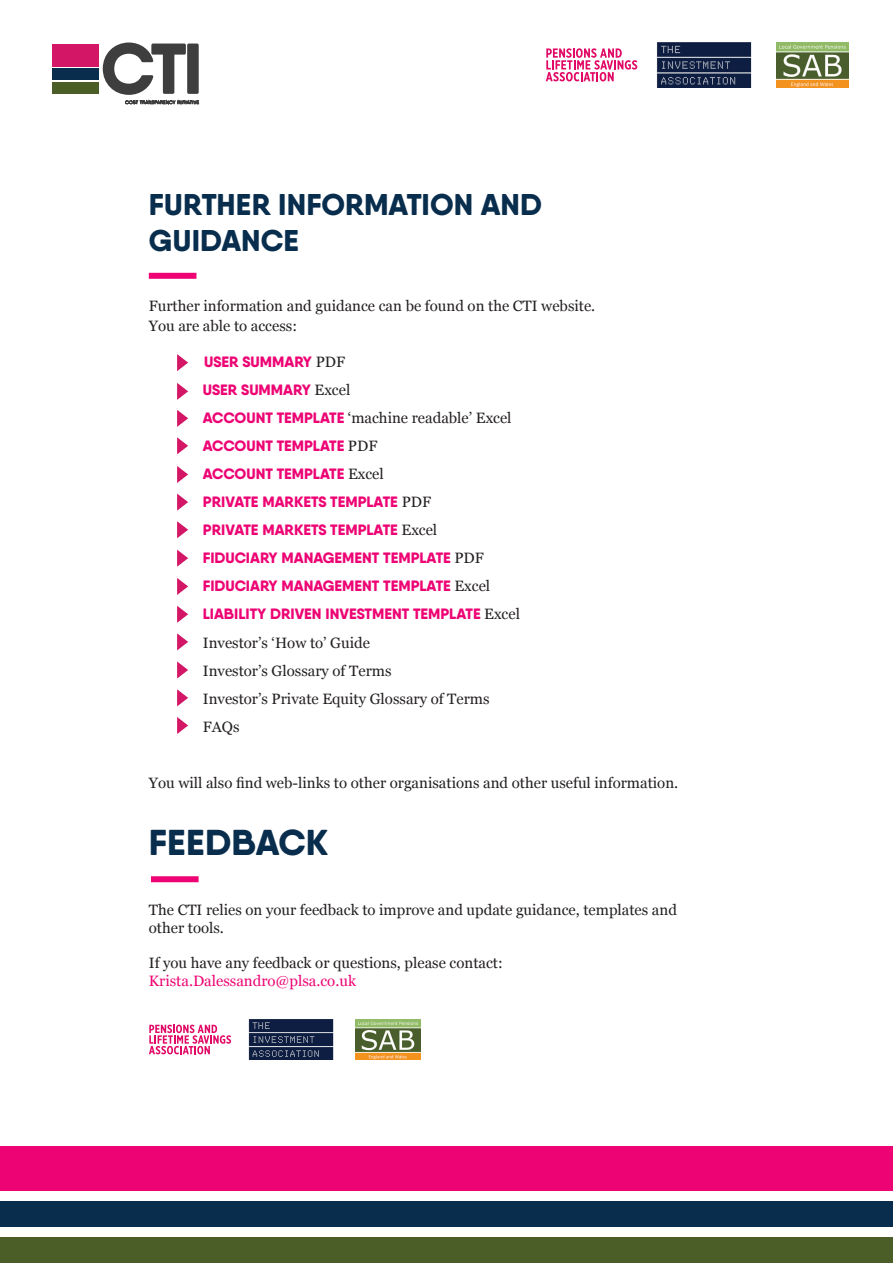
<style>
.page{position:relative;width:893px;height:1263px;background:#fff}
.page>*{position:absolute;margin:0;border:0;box-sizing:border-box;transform-origin:0 0}
.t1{font:800 36px "Qanelas Soft DEMO";letter-spacing:.005em;color:#082d4d}
.t2{font:800 30px "Qanelas Soft DEMO";letter-spacing:.005em;color:#082d4d}
.t3{font:15px/18px "Georgia";color:#231f20}
.t4{font:800 15px "Qanelas Soft DEMO";color:#ed0373}
.s1{font-family:"Georgia";font-weight:400;color:#231f20}
.s2{font-family:"Qanelas Soft DEMO";font-weight:800;color:#ed0373}
.s3{color:#ed0373}
</style>
<div class="page">
<div style="left:52px;top:44px;width:47px;height:23px;background:#d31666"></div>
<div style="left:52px;top:69px;width:47px;height:11px;background:#082d4d"></div>
<div style="left:52px;top:82px;width:47px;height:12px;background:#4c5e28"></div>
<svg style="left:103px;top:43px;width:96px;height:62px"></svg>
<svg style="left:546px;top:48px;width:91px;height:33px"></svg>
<img style="left:776px;top:42px;width:73px;height:46px">
<img style="left:656px;top:42px;width:95px;height:46px">
<div style="left:151px;top:876px;width:48px;height:6px;background:#ed0373"></div>
<svg style="left:177px;top:354px;width:11px;height:17px"></svg>
<svg style="left:177px;top:383px;width:11px;height:17px"></svg>
<svg style="left:177px;top:410px;width:11px;height:17px"></svg>
<svg style="left:177px;top:437px;width:11px;height:17px"></svg>
<svg style="left:177px;top:466px;width:11px;height:17px"></svg>
<svg style="left:177px;top:494px;width:11px;height:17px"></svg>
<svg style="left:177px;top:521px;width:11px;height:17px"></svg>
<svg style="left:177px;top:550px;width:11px;height:17px"></svg>
<svg style="left:177px;top:578px;width:11px;height:17px"></svg>
<svg style="left:177px;top:606px;width:11px;height:17px"></svg>
<svg style="left:177px;top:633px;width:11px;height:17px"></svg>
<div style="left:149px;top:273px;width:47px;height:6px;background:#ed0373"></div>
<svg style="left:149px;top:1024px;width:82px;height:30px"></svg>
<img style="left:356px;top:1019px;width:65px;height:41px">
<img style="left:248px;top:1019px;width:85px;height:41px">
<div style="left:0;top:1201px;width:893px;height:26px;background:#082d4d"></div>
<div style="left:0;top:1237px;width:893px;height:26px;background:#4c5e28"></div>
<div style="left:0;top:1147px;width:893px;height:44px;background:#ed0373"></div>
<svg style="left:177px;top:661px;width:11px;height:17px"></svg>
<svg style="left:177px;top:689px;width:11px;height:17px"></svg>
<svg style="left:177px;top:717px;width:11px;height:17px"></svg>
<p class="t2" style="left:149px;top:191px;width:395px">FURTHER INFORMATION AND</p>
<p class="t2" style="left:149px;top:227px;width:151px">GUIDANCE</p>
<p class="t3" style="left:149px;top:297px;width:448px">Further information and guidance can be found on the CTI website.</p>
<p class="t3" style="left:149px;top:316px;width:150px">You are able to access:</p>
<p class="t4" style="left:204px;top:355px;width:142px">USER SUMMARY <span class="s1">PDF</span></p>
<p class="t4" style="left:203px;top:383px;width:149px">USER SUMMARY <span class="s1">Excel</span></p>
<p class="t3" style="left:203px;top:409px;width:310px"><span class="s2">ACCOUNT TEMPLATE</span> ‘machine readable’ Excel</p>
<p class="t4" style="left:203px;top:439px;width:176px">ACCOUNT TEMPLATE <span class="s1">PDF</span></p>
<p class="t4" style="left:203px;top:467px;width:182px">ACCOUNT TEMPLATE <span class="s1">Excel</span></p>
<p class="t4" style="left:203px;top:495px;width:230px">PRIVATE MARKETS TEMPLATE <span class="s1">PDF</span></p>
<p class="t4" style="left:203px;top:523px;width:236px">PRIVATE MARKETS TEMPLATE <span class="s1">Excel</span></p>
<p class="t4" style="left:203px;top:551px;width:282px">FIDUCIARY MANAGEMENT TEMPLATE <span class="s1">PDF</span></p>
<p class="t4" style="left:203px;top:579px;width:289px">FIDUCIARY MANAGEMENT TEMPLATE <span class="s1">Excel</span></p>
<p class="t4" style="left:203px;top:607px;width:319px">LIABILITY DRIVEN INVESTMENT TEMPLATE <span class="s1">Excel</span></p>
<p class="t3" style="left:203px;top:633px;width:169px">Investor’s ‘How to’ Guide</p>
<p class="t3" style="left:203px;top:661px;width:190px">Investor’s Glossary of Terms</p>
<p class="t3" style="left:203px;top:689px;width:288px">Investor’s Private Equity Glossary of Terms</p>
<p class="t3" style="left:203px;top:717px;width:38px">FAQs</p>
<p class="t3" style="left:149px;top:773px;width:531px">You will also find web-links to other organisations and other useful information.</p>
<p class="t1" style="left:149px;top:826px;width:181px">FEEDBACK</p>
<p class="t3" style="left:149px;top:900px;width:530px">The CTI relies on your feedback to improve and update guidance, templates and other tools.</p>
<p class="t3" style="left:149px;top:953px;width:355px">If you have any feedback or questions, please contact:<br><span class="s3">Krista.Dalessandro@plsa.co.uk</span></p>
</div>
